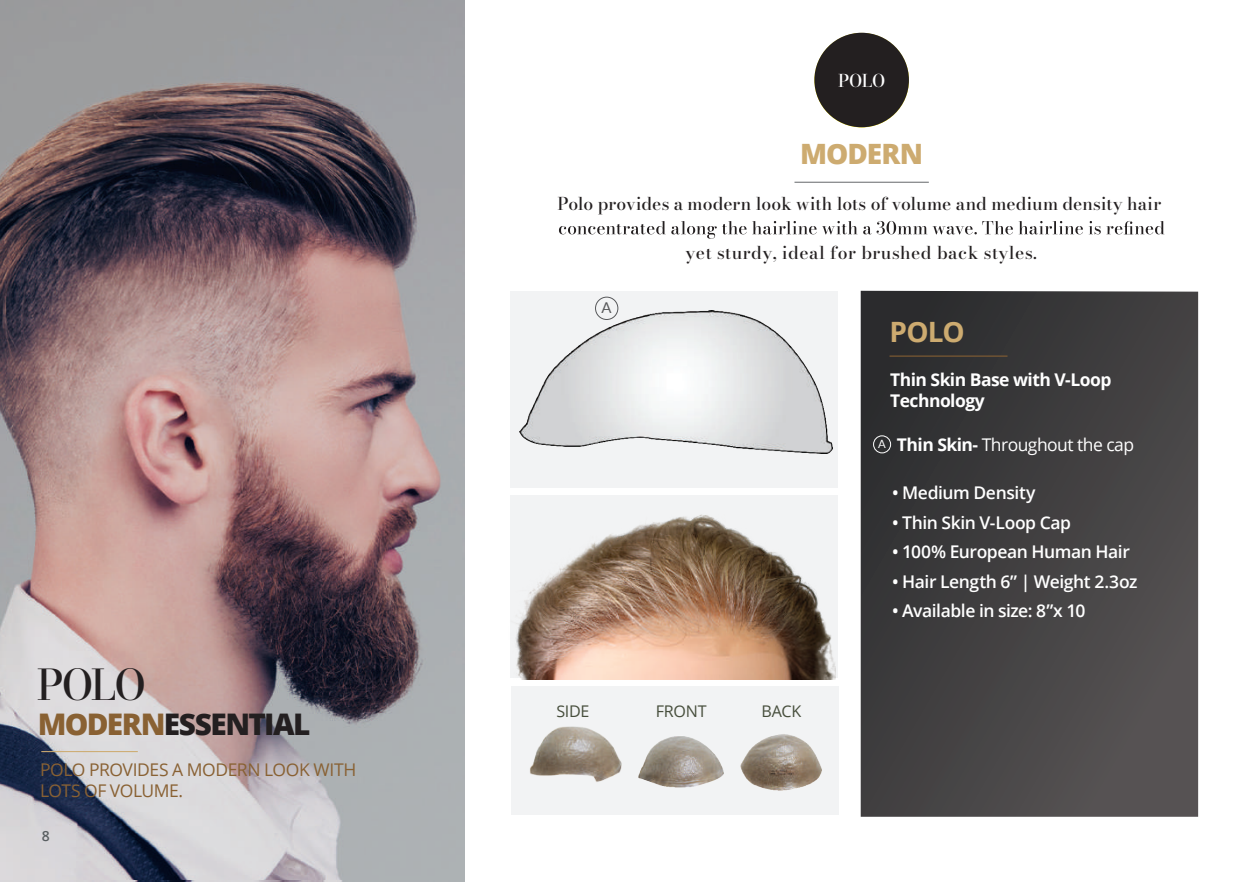
<style>
.page{position:relative;width:1260px;height:882px;background:#fff}
.page>*{position:absolute;margin:0;border:0;box-sizing:border-box;transform-origin:0 0}
.t1{font:500 42px "Bodoni Moda";color:#231f20}
.t2{font:800 29.75px "Open Sans";letter-spacing:-.05em;color:#231f20}
.t3{font:800 28px "Open Sans";letter-spacing:-.04em;color:#cdab70}
.t4{font:700 28px "Open Sans";color:#cdab70}
.t5{font:600 17.5px "Open Sans";letter-spacing:-.025em;color:#fff}
.t6{font:500 17.5px "Bodoni Moda";color:#231f20}
.t7{font:17.5px/21px "Open Sans";letter-spacing:-.02em;color:#896133}
.t8{font:500 17.5px "Bodoni Moda";letter-spacing:.02em;color:#231f20}
.t9{font:700 17.5px/21px "Open Sans";letter-spacing:-.03em;color:#fff}
.t10{font:17.5px "Open Sans";letter-spacing:-.03em;color:#fff}
.t11{font:500 17.5px "Bodoni Moda";color:#fff}
.t12{font:16.1px "Open Sans";letter-spacing:-.02em;color:#474e3c}
.t13{font:14.88px "Lato";color:#57585a}
.t14{font:600 14px "Open Sans";color:#595e61}
.t15{font:11.38px "Lato";color:#fff}
.s1{color:#896133}
.s2{font-weight:700}
</style>
<div class="page">
<svg style="left:861px;top:291px;width:337px;height:526px;background:#414041"></svg>
<img style="left:0;top:0;width:464px;height:880px">
<img style="left:0;top:880px;width:464px;height:2px">
<hr style="left:41px;top:751px;width:97px;height:1px;background:#cdab70">
<div style="left:814px;top:33px;width:95px;height:94px;background:#231f20;border-radius:50%"></div>
<hr style="left:795px;top:182px;width:134px;height:1px;background:#808285">
<svg style="left:559px;top:221px;width:605px;height:18px"></svg>
<div style="left:511px;top:686px;width:327px;height:129px;background:#f2f3f4"></div>
<div style="left:511px;top:495px;width:327px;height:182px;background:#f2f3f4"></div>
<img style="left:510px;top:506px;width:325px;height:173px">
<div style="left:511px;top:291px;width:327px;height:196px;background:#f2f3f4"></div>
<img style="left:519px;top:310px;width:314px;height:144px">
<hr style="left:890px;top:356px;width:118px;height:1px;background:#896133">
<img style="left:656px;top:736px;width:68px;height:52px">
<img style="left:740px;top:734px;width:82px;height:57px">
<div style="left:873px;top:436px;width:18px;height:17px;border:1px solid #fff;border-radius:50%"></div>
<img style="left:530px;top:726px;width:126px;height:58px">
<div style="left:595px;top:297px;width:23px;height:23px;border:1px solid #57585a;border-radius:50%"></div>
<h1 class="t1" style="left:37px;top:656px;width:111px">POLO</h1>
<h2 class="t2" style="left:38px;top:701px;width:274px"><span class="s1">MODERN</span>ESSENTIAL</h2>
<p class="t7" style="left:40px;top:759px;width:318px">POLO PROVIDES A MODERN LOOK WITH<br>LOTS OF VOLUME.</p>
<p class="t14" style="left:42px;top:826px;width:9px">8</p>
<p class="t11" style="left:838px;top:68px;width:49px">POLO</p>
<h3 class="t3" style="left:800px;top:133px;width:125px">MODERN</h3>
<p class="t6" style="left:558px;top:191px;width:605px">Polo provides a modern look with lots of volume and medium density hair</p>
<p class="t13" style="left:601px;top:297px;width:12px">A</p>
<p class="t8" style="left:686px;top:240px;width:353px">yet sturdy, ideal for brushed back styles.</p>
<h3 class="t4" style="left:890px;top:312px;width:77px">POLO</h3>
<p class="t9" style="left:890px;top:369px;width:223px">Thin Skin Base with V-Loop<br>Technology</p>
<p class="t15" style="left:878px;top:436px;width:9px">A</p>
<p class="t10" style="left:897px;top:432px;width:239px"><span class="s2">Thin Skin-</span> Throughout the cap</p>
<p class="t5" style="left:892px;top:481px;width:145px">• Medium Density</p>
<p class="t5" style="left:892px;top:510px;width:181px">• Thin Skin V-Loop Cap</p>
<p class="t5" style="left:892px;top:540px;width:239px">• 100% European Human Hair</p>
<p class="t5" style="left:892px;top:569px;width:247px">• Hair Length 6” | Weight 2.3oz</p>
<p class="t5" style="left:892px;top:599px;width:195px">• Available in size: 8”x 10</p>
<p class="t12" style="left:556px;top:701px;width:35px">SIDE</p>
<p class="t12" style="left:656px;top:701px;width:52px">FRONT</p>
<p class="t12" style="left:762px;top:701px;width:41px">BACK</p>
</div>
